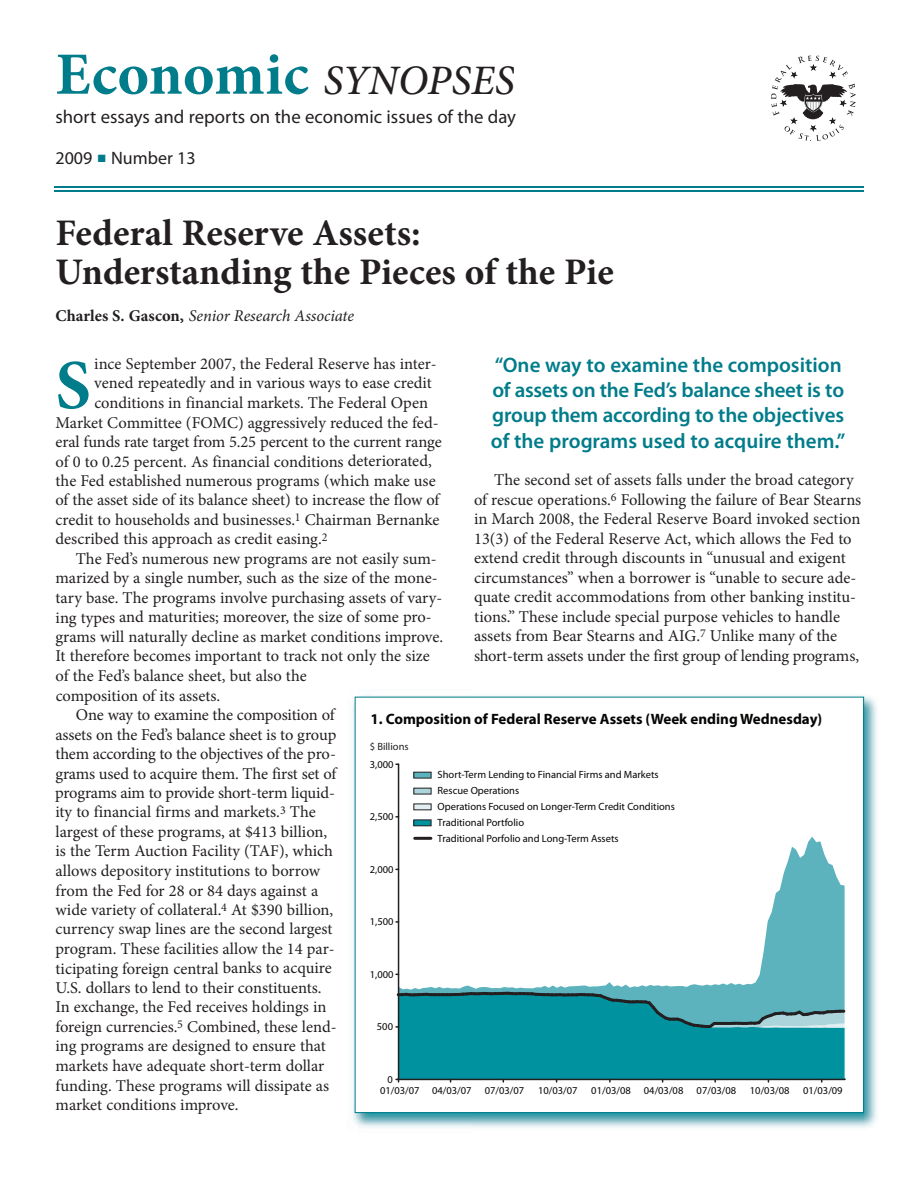
<style>
.page{position:relative;width:918px;height:1188px;background:#fff}
.page>*{position:absolute;margin:0;border:0;box-sizing:border-box;transform-origin:0 0}
.t1{font:700 70.2px "Minion Pro";color:#007c8a}
.t2{font:700 60px "Minion Pro";letter-spacing:.005em;color:#007c8a}
.t3{font:700 37.5px/39px "Minion Pro";color:#231f20}
.t4{font:600 21px/25.2px "Myriad Pro";letter-spacing:-.01em;color:#007c8a}
.t5{font:18.75px "Myriad Pro";color:#231f20}
.t6{font:18px "Myriad Pro";color:#231f20}
.t7{font:16.5px/19.5px "Minion Pro";letter-spacing:-.005em;color:#231f20}
.t8{font:italic 16.5px "Minion Pro";letter-spacing:-.005em;color:#231f20}
.t9{font:700 15px "Myriad Pro";color:#050504}
.t10{font:10.5px/15.9px "Myriad Pro";color:#050504}
.t11{font:10.5px "Myriad Pro";color:#231f20}
.s1{font-weight:500;font-style:italic;font-size:42px;color:#231f20}
.s2{color:#007c8a}
.s3{font-weight:700;font-style:normal}
</style>
<div class="page">
<svg style="left:771px;top:56px;width:85px;height:85px"></svg>
<hr style="left:54px;top:186px;width:810px;height:2px;background:#007c8a">
<hr style="left:54px;top:190px;width:810px;height:2px;background:#007c8a">
<img style="left:352px;top:695px;width:525px;height:433px">
<div style="left:356px;top:698px;width:507px;height:414px;background:#fff"></div>
<svg style="left:399px;top:837px;width:446px;height:153px"></svg>
<hr style="left:398px;top:764px;width:1px;height:315px;background:#231f20">
<svg style="left:396px;top:990px;width:449px;height:92px;background:#1a95a0"></svg>
<div style="left:414px;top:772px;width:17px;height:6px;background:#5cb3bd"></div>
<div style="left:413px;top:772px;width:19px;height:6px;border:1px solid #231f20"></div>
<div style="left:414px;top:788px;width:17px;height:6px;background:#abd5db"></div>
<div style="left:414px;top:804px;width:17px;height:6px;background:#e1eff2"></div>
<div style="left:414px;top:820px;width:17px;height:6px;background:#00929f"></div>
<div style="left:413px;top:819px;width:19px;height:7px;border:1px solid #231f20"></div>
<hr style="left:415px;top:837px;width:16px;height:3px;background:#231f20">
<h2 class="t2" style="left:56px;top:52px;width:461px">Economic <span class="s1">SYNOPSES</span></h2>
<p class="t5" style="left:56px;top:110px;width:462px">short essays and reports on the economic issues of the day</p>
<p class="t6" style="left:56px;top:152px;width:142px">2009 <span class="s2">■</span> Number 13</p>
<h3 class="t3" style="left:56px;top:216px;width:560px">Federal Reserve Assets:<br>Understanding the Pieces of the Pie</h3>
<p class="t8" style="left:56px;top:310px;width:300px"><span class="s3">Charles S. Gascon,</span> Senior Research Associate</p>
<p class="t4" style="left:491px;top:354px;width:356px">“One way to examine the composition of assets on the Fed’s balance sheet is to group them according to the objectives of the programs used to acquire them.”</p>
<h1 class="t1" style="left:55px;top:359px;width:37px">S</h1>
<p class="t7" style="left:94px;top:355px;width:344px">ince September 2007, the Federal Reserve has inter-</p>
<p class="t7" style="left:94px;top:375px;width:339px">vened repeatedly and in various ways to ease credit</p>
<p class="t7" style="left:94px;top:394px;width:335px">conditions in financial markets. The Federal Open</p>
<p class="t7" style="left:56px;top:414px;width:385px">Market Committee (FOMC) aggressively reduced the fed-</p>
<p class="t7" style="left:56px;top:433px;width:388px">eral funds rate target from 5.25 percent to the current range</p>
<p class="t7" style="left:55px;top:453px;width:378px">of 0 to 0.25 percent. As financial conditions deteriorated,</p>
<p class="t7" style="left:55px;top:472px;width:382px">the Fed established numerous programs (which make use</p>
<p class="t7" style="left:56px;top:492px;width:386px">of the asset side of its balance sheet) to increase the flow of</p>
<p class="t7" style="left:56px;top:511px;width:386px">credit to households and businesses.<sup>1</sup> Chairman Bernanke</p>
<p class="t7" style="left:56px;top:531px;width:273px">described this approach as credit easing.<sup>2</sup></p>
<p class="t7" style="left:76px;top:550px;width:363px">The Fed’s numerous new programs are not easily sum-</p>
<p class="t7" style="left:56px;top:570px;width:384px">marized by a single number, such as the size of the mone-</p>
<p class="t7" style="left:56px;top:589px;width:388px">tary base. The programs involve purchasing assets of vary-</p>
<p class="t7" style="left:56px;top:609px;width:378px">ing types and maturities; moreover, the size of some pro-</p>
<p class="t7" style="left:56px;top:628px;width:389px">grams will naturally decline as market conditions improve.</p>
<p class="t7" style="left:56px;top:648px;width:376px">It therefore becomes important to track not only the size</p>
<p class="t7" style="left:56px;top:667px;width:253px">of the Fed’s balance sheet, but also the</p>
<p class="t7" style="left:56px;top:687px;width:166px">composition of its assets.</p>
<p class="t7" style="left:76px;top:706px;width:260px">One way to examine the composition of</p>
<p class="t7" style="left:56px;top:726px;width:282px">assets on the Fed’s balance sheet is to group</p>
<p class="t7" style="left:56px;top:745px;width:282px">them according to the objectives of the pro-</p>
<p class="t7" style="left:55px;top:765px;width:283px">grams used to acquire them. The first set of</p>
<p class="t7" style="left:55px;top:784px;width:281px">programs aim to provide short-term liquid-</p>
<p class="t7" style="left:55px;top:804px;width:262px">ity to financial firms and markets.<sup>3</sup> The</p>
<p class="t7" style="left:55px;top:823px;width:273px">largest of these programs, at $413 billion,</p>
<p class="t7" style="left:56px;top:843px;width:279px">is the Term Auction Facility (TAF), which</p>
<p class="t7" style="left:56px;top:862px;width:266px">allows depository institutions to borrow</p>
<p class="t7" style="left:56px;top:882px;width:264px">from the Fed for 28 or 84 days against a</p>
<p class="t7" style="left:56px;top:901px;width:279px">wide variety of collateral.<sup>4</sup> At $390 billion,</p>
<p class="t7" style="left:55px;top:921px;width:278px">currency swap lines are the second largest</p>
<p class="t7" style="left:55px;top:940px;width:281px">program. These facilities allow the 14 par-</p>
<p class="t7" style="left:56px;top:960px;width:278px">ticipating foreign central banks to acquire</p>
<p class="t7" style="left:55px;top:979px;width:268px">U.S. dollars to lend to their constituents.</p>
<p class="t7" style="left:55px;top:999px;width:273px">In exchange, the Fed receives holdings in</p>
<p class="t7" style="left:56px;top:1018px;width:283px">foreign currencies.<sup>5</sup> Combined, these lend-</p>
<p class="t7" style="left:55px;top:1038px;width:272px">ing programs are designed to ensure that</p>
<p class="t7" style="left:56px;top:1057px;width:270px">markets have adequate short-term dollar</p>
<p class="t7" style="left:56px;top:1077px;width:275px">funding. These programs will dissipate as</p>
<p class="t7" style="left:56px;top:1096px;width:184px">market conditions improve.</p>
<p class="t7" style="left:474px;top:472px;width:389px;text-indent:20px">The second set of assets falls under the broad category of rescue operations.<sup>6</sup> Following the failure of Bear Stearns in March 2008, the Federal Reserve Board invoked section 13(3) of the Federal Reserve Act, which allows the Fed to extend credit through discounts in “unusual and exigent circumstances” when a borrower is “unable to secure ade&shy;quate credit accommodations from other banking institu&shy;tions.” These include special purpose vehicles to handle assets from Bear Stearns and AIG.<sup>7</sup> Unlike many of the short-term assets under the first group of lending programs,</p>
<p class="t9" style="left:370px;top:713px;width:453px">1. Composition of Federal Reserve Assets (Week ending Wednesday)</p>
<p class="t11" style="left:370px;top:743px;width:40px">$ Billions</p>
<p class="t10" style="left:370px;top:757px;width:25px">3,000</p>
<p class="t10" style="left:438px;top:767px;width:239px">Short-Term Lending to Financial Firms and Markets Rescue Operations<br>Operations Focused on Longer-Term Credit Conditions Traditional Portfolio<br>Traditional Porfolio and Long-Term Assets</p>
<p class="t10" style="left:370px;top:810px;width:25px">2,500</p>
<p class="t10" style="left:370px;top:862px;width:25px">2,000</p>
<p class="t10" style="left:370px;top:915px;width:25px">1,500</p>
<p class="t10" style="left:370px;top:967px;width:25px">1,000</p>
<p class="t10" style="left:377px;top:1020px;width:18px">500</p>
<p class="t10" style="left:388px;top:1072px;width:7px">0</p>
<p class="t10" style="left:380px;top:1084px;width:93px">01/03/07 04/03/07</p>
<p class="t10" style="left:485px;top:1084px;width:41px">07/03/07</p>
<p class="t10" style="left:538px;top:1084px;width:41px">10/03/07</p>
<p class="t10" style="left:591px;top:1084px;width:94px">01/03/08 04/03/08</p>
<p class="t10" style="left:697px;top:1084px;width:41px">07/03/08</p>
<p class="t10" style="left:750px;top:1084px;width:41px">10/03/08</p>
<p class="t10" style="left:803px;top:1084px;width:41px">01/03/09</p>
</div>
